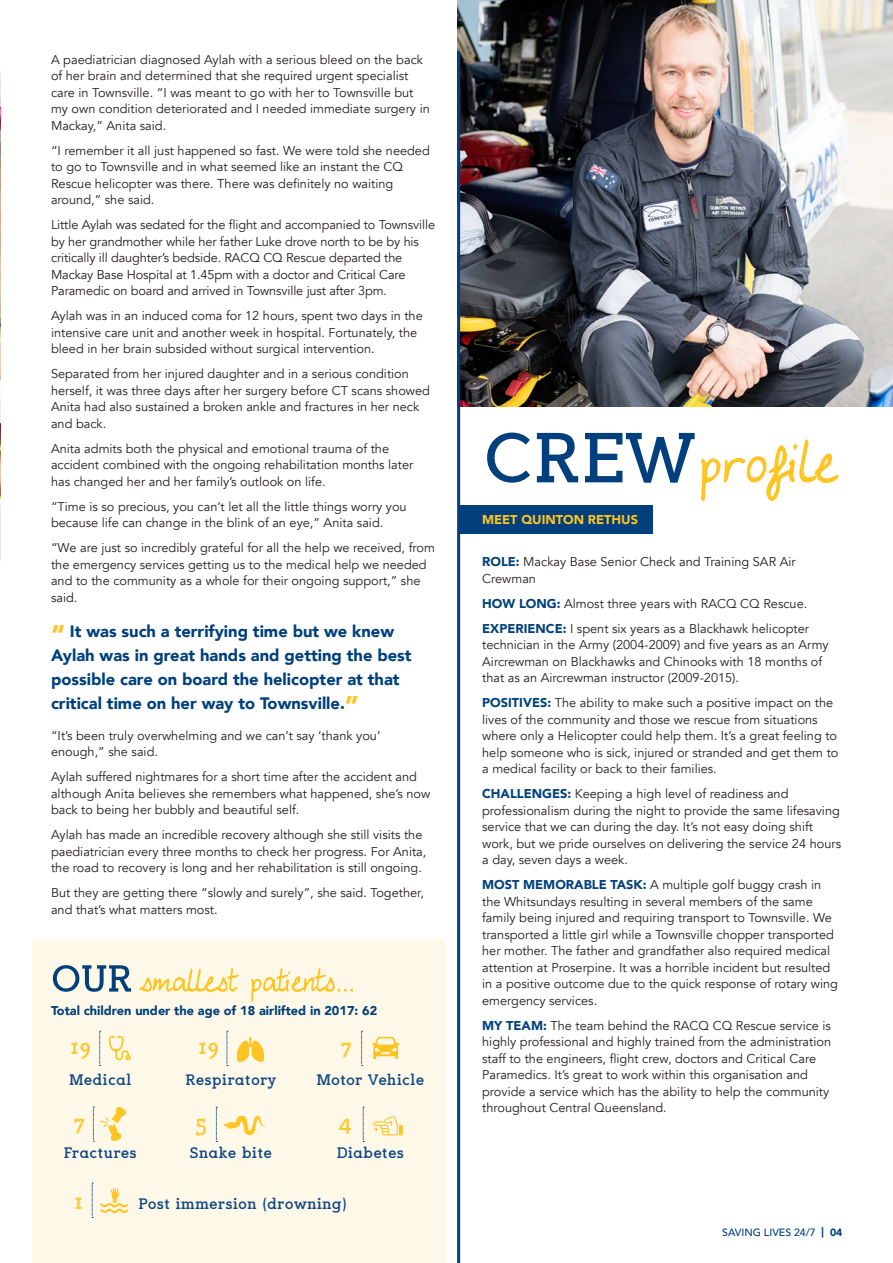
<style>
.page{position:relative;width:893px;height:1263px;background:#fff}
.page>*{position:absolute;margin:0;border:0;box-sizing:border-box;transform-origin:0 0}
.t1{font:700 22.5px "Sugarcubes";color:#fec733}
.t2{font:900 16.5px/24px "Avenir";color:#01407c}
.t3{font:700 15px "Sugarcubes";color:#0d4681}
.t4{font:12.75px/16.5px "Avenir";color:#231f20}
.t5{font:900 12.75px "Avenir";color:#01407c}
.t6{font:900 12.75px "Avenir";color:#fec422}
.t7{font:500 10.5px "Avenir";color:#01407c}
.s1{font-size:27px;color:#fec422}
.s2{font-weight:900;color:#01407c}
.s3{font-weight:900}
</style>
<div class="page">
<div style="left:32px;top:940px;width:414px;height:323px;background:#fef8e8"></div>
<img style="left:457px;top:0;width:436px;height:406px">
<hr style="left:457px;top:51px;width:3px;height:1212px;background:#01407c">
<img style="left:0;top:71px;width:1px;height:427px">
<svg style="left:53px;top:965px;width:78px;height:27px"></svg>
<svg style="left:139px;top:968px;width:214px;height:34px"></svg>
<svg style="left:100px;top:1107px;width:26px;height:34px"></svg>
<svg style="left:93px;top:1107px;width:1px;height:35px"></svg>
<svg style="left:237px;top:1037px;width:27px;height:26px"></svg>
<svg style="left:227px;top:1031px;width:1px;height:35px"></svg>
<svg style="left:224px;top:1115px;width:42px;height:20px"></svg>
<svg style="left:216px;top:1107px;width:1px;height:35px"></svg>
<svg style="left:372px;top:1037px;width:27px;height:22px"></svg>
<svg style="left:361px;top:1031px;width:2px;height:35px"></svg>
<svg style="left:108px;top:1036px;width:23px;height:24px"></svg>
<svg style="left:99px;top:1031px;width:2px;height:35px"></svg>
<svg style="left:374px;top:1116px;width:29px;height:19px"></svg>
<svg style="left:363px;top:1107px;width:1px;height:35px"></svg>
<svg style="left:92px;top:1183px;width:1px;height:35px"></svg>
<svg style="left:100px;top:1187px;width:28px;height:26px"></svg>
<div style="left:459px;top:505px;width:194px;height:28px;background:#01407c"></div>
<svg style="left:487px;top:433px;width:208px;height:50px"></svg>
<svg style="left:701px;top:439px;width:137px;height:62px"></svg>
<p class="t4" style="left:51px;top:51px;width:380px">A paediatrician diagnosed Aylah with a serious bleed on the back of her brain and determined that she required urgent specialist care in Townsville. “I was meant to go with her to Townsville but my own condition deteriorated and I needed immediate surgery in Mackay,” Anita said.</p>
<p class="t4" style="left:51px;top:142px;width:380px">“I remember it all just happened so fast. We were told she needed to go to Townsville and in what seemed like an instant the CQ Rescue helicopter was there. There was definitely no waiting around,” she said.</p>
<p class="t4" style="left:51px;top:217px;width:386px">Little Aylah was sedated for the flight and accompanied to Townsville by her grandmother while her father Luke drove north to be by his critically ill daughter’s bedside. RACQ CQ Rescue departed the Mackay Base Hospital at 1.45pm with a doctor and Critical Care Paramedic on board and arrived in Townsville just after 3pm.</p>
<p class="t4" style="left:51px;top:308px;width:373px">Aylah was in an induced coma for 12 hours, spent two days in the intensive care unit and another week in hospital. Fortunately, the bleed in her brain subsided without surgical intervention.</p>
<p class="t4" style="left:51px;top:366px;width:380px">Separated from her injured daughter and in a serious condition herself, it was three days after her surgery before CT scans showed Anita had also sustained a broken ankle and fractures in her neck and back.</p>
<p class="t4" style="left:51px;top:440px;width:364px">Anita admits both the physical and emotional trauma of the accident combined with the ongoing rehabilitation months later has changed her and her family’s outlook on life.</p>
<p class="t4" style="left:51px;top:498px;width:357px">“Time is so precious, you can’t let all the little things worry you because life can change in the blink of an eye,” Anita said.</p>
<p class="t4" style="left:51px;top:540px;width:385px">“We are just so incredibly grateful for all the help we received, from the emergency services getting us to the medical help we needed and to the community as a whole for their ongoing support,” she said.</p>
<p class="t2" style="left:51px;top:618px;width:362px"><span class="s1">“</span> It was such a terrifying time but we knew Aylah was in great hands and getting the best possible care on board the helicopter at that critical time on her way to Townsville.<span class="s1">”</span></p>
<p class="t4" style="left:51px;top:727px;width:331px">“It’s been truly overwhelming and we can’t say ‘thank you’ enough,” she said.</p>
<p class="t4" style="left:51px;top:769px;width:381px">Aylah suffered nightmares for a short time after the accident and although Anita believes she remembers what happened, she’s now back to being her bubbly and beautiful self.</p>
<p class="t4" style="left:51px;top:827px;width:377px">Aylah has made an incredible recovery although she still visits the paediatrician every three months to check her progress. For Anita, the road to recovery is long and her rehabilitation is still ongoing.</p>
<p class="t4" style="left:51px;top:885px;width:374px">But they are getting there “slowly and surely”, she said. Together, and that’s what matters most.</p>
<p class="t5" style="left:51px;top:1000px;width:328px">Total children under the age of 18 airlifted in 2017: 62</p>
<p class="t1" style="left:70px;top:1033px;width:23px">19</p>
<p class="t1" style="left:342px;top:1033px;width:11px">7</p>
<p class="t1" style="left:198px;top:1033px;width:23px">19</p>
<p class="t3" style="left:69px;top:1071px;width:64px">Medical</p>
<p class="t1" style="left:75px;top:1108px;width:11px">7</p>
<p class="t3" style="left:186px;top:1071px;width:92px">Respiratory</p>
<p class="t3" style="left:317px;top:1071px;width:109px">Motor Vehicle</p>
<p class="t1" style="left:196px;top:1108px;width:13px">5</p>
<p class="t1" style="left:338px;top:1108px;width:15px">4</p>
<p class="t3" style="left:64px;top:1144px;width:75px">Fractures</p>
<p class="t3" style="left:337px;top:1144px;width:69px">Diabetes</p>
<p class="t3" style="left:190px;top:1144px;width:84px">Snake bite</p>
<p class="t3" style="left:138px;top:1195px;width:210px">Post immersion (drowning)</p>
<p class="t1" style="left:74px;top:1187px;width:11px">1</p>
<p class="t6" style="left:482px;top:509px;width:157px">MEET QUINTON RETHUS</p>
<p class="t4" style="left:482px;top:554px;width:315px"><span class="s2">ROLE:</span> Mackay Base Senior Check and Training SAR Air<br>Crewman</p>
<p class="t4" style="left:482px;top:595px;width:327px"><span class="s2">HOW LONG:</span> Almost three years with RACQ CQ Rescue.</p>
<p class="t4" style="left:482px;top:620px;width:348px"><span class="s2">EXPERIENCE:</span> I spent six years as a Blackhawk helicopter technician in the Army (2004-2009) and five years as an Army Aircrewman on Blackhawks and Chinooks with 18 months of that as an Aircrewman instructor (2009-2015).</p>
<p class="t4" style="left:482px;top:695px;width:358px"><span class="s2">POSITIVES:</span> The ability to make such a positive impact on the lives of the community and those we rescue from situations where only a Helicopter could help them. It’s a great feeling to help someone who is sick, injured or stranded and get them to a medical facility or back to their families.</p>
<p class="t4" style="left:482px;top:786px;width:360px"><span class="s2">CHALLENGES:</span> Keeping a high level of readiness and professionalism during the night to provide the same lifesaving service that we can during the day. It’s not easy doing shift work, but we pride ourselves on delivering the service 24 hours a day, seven days a week.</p>
<p class="t4" style="left:482px;top:877px;width:357px"><span class="s2">MOST MEMORABLE TASK:</span> A multiple golf buggy crash in the Whitsundays resulting in several members of the same family being injured and requiring transport to Townsville. We transported a little girl while a Townsville chopper transported her mother. The father and grandfather also required medical attention at Proserpine. It was a horrible incident but resulted in a positive outcome due to the quick response of rotary wing emergency services.</p>
<p class="t4" style="left:482px;top:1017px;width:350px"><span class="s2">MY TEAM:</span> The team behind the RACQ CQ Rescue service is highly professional and highly trained from the administration staff to the engineers, flight crew, doctors and Critical Care Paramedics. It’s great to work within this organisation and provide a service which has the ability to help the community throughout Central Queensland.</p>
<p class="t7" style="left:722px;top:1224px;width:122px">SAVING LIVES 24/7 <span class="s3">| 04</span></p>
</div>
